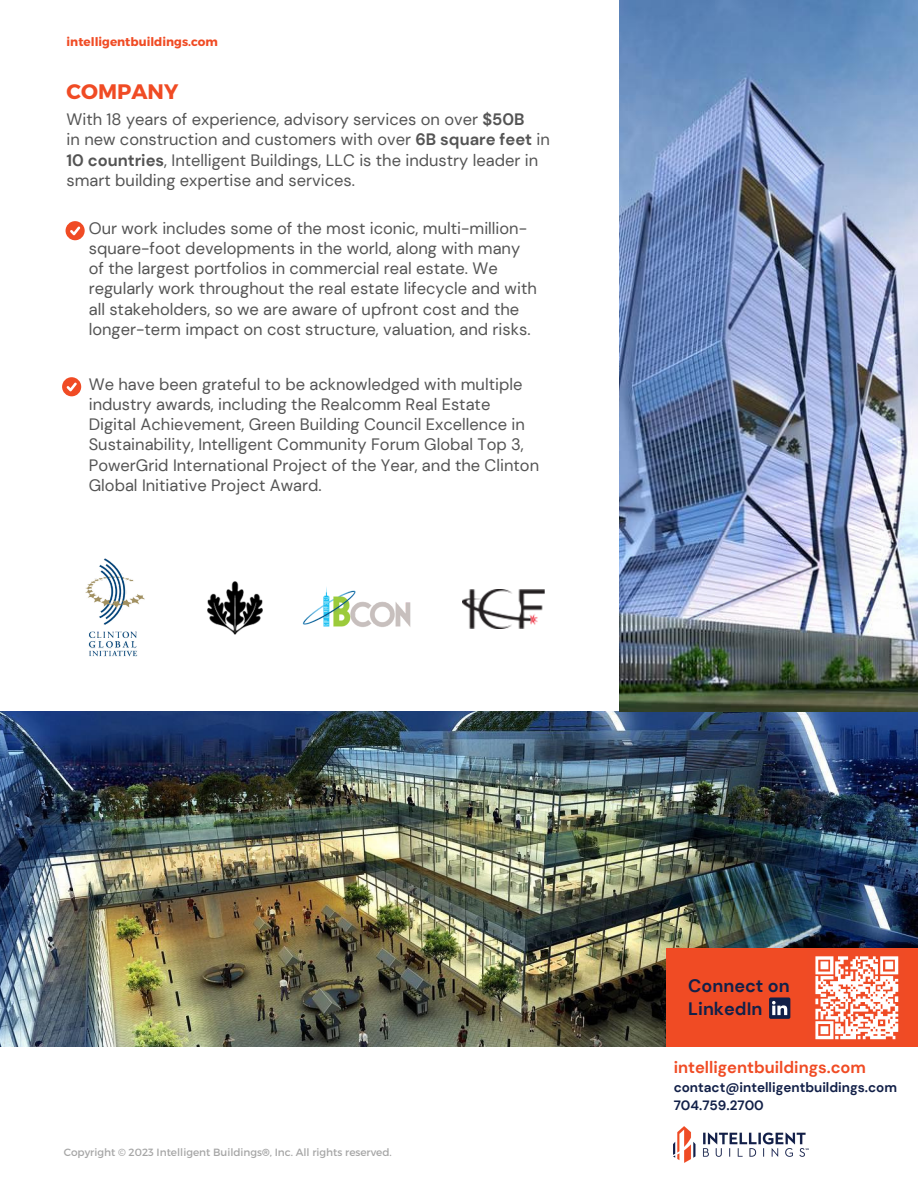
<style>
.page{position:relative;width:918px;height:1188px;background:#fff}
.page>*{position:absolute;margin:0;border:0;box-sizing:border-box;transform-origin:0 0}
.t1{font:700 21px "Montserrat";color:#f04b24}
.t2{font:700 18px "DM Sans";color:#122048}
.t3{font:16.5px/20.2px "DM Sans";color:#545454}
.t4{font:700 16.5px "DM Sans";color:#f04b24}
.t5{font:700 13.5px "DM Sans";color:#122048}
.t6{font:700 12px "Montserrat";color:#f04b24}
.t7{font:10.5px "Montserrat";color:#a6a6a6}
.s1{font-weight:700}
</style>
<div class="page">
<div style="left:66px;top:221px;width:19px;height:19px;background:#f04b24;border-radius:50%"></div>
<svg style="left:70px;top:226px;width:10px;height:9px"></svg>
<div style="left:62px;top:377px;width:19px;height:19px;background:#f04b24;border-radius:50%"></div>
<svg style="left:67px;top:382px;width:10px;height:9px"></svg>
<img style="left:302px;top:587px;width:109px;height:40px">
<img style="left:85px;top:558px;width:60px;height:99px">
<img style="left:462px;top:589px;width:83px;height:40px">
<img style="left:207px;top:581px;width:55px;height:53px">
<img style="left:0;top:712px;width:918px;height:335px">
<img style="left:620px;top:0;width:298px;height:711px">
<img style="left:674px;top:1126px;width:135px;height:36px">
<div style="left:666px;top:948px;width:252px;height:99px;background:#f04b24"></div>
<img style="left:815px;top:956px;width:84px;height:84px">
<svg style="left:769px;top:997px;width:21px;height:22px"></svg>
<p class="t6" style="left:67px;top:34px;width:153px">intelligentbuildings.com</p>
<p class="t1" style="left:67px;top:78px;width:113px">COMPANY</p>
<p class="t3" style="left:67px;top:109px;width:460px">With 18 years of experience, advisory services on over <span class="s1">$50B</span></p>
<p class="t3" style="left:67px;top:130px;width:485px">in new construction and customers with over <span class="s1">6B square feet</span> in<br><span class="s1">10 countries</span>, Intelligent Buildings, LLC is the industry leader in smart building expertise and services.</p>
<p class="t3" style="left:89px;top:218px;width:450px">Our work includes some of the most iconic, multi-million&shy;square-foot developments in the world, along with many of the largest portfolios in commercial real estate. We regularly work throughout the real estate lifecycle and with all stakeholders, so we are aware of upfront cost and the longer-term impact on cost structure, valuation, and risks.</p>
<p class="t3" style="left:89px;top:374px;width:452px">We have been grateful to be acknowledged with multiple industry awards, including the Realcomm Real Estate Digital Achievement, Green Building Council Excellence in Sustainability, Intelligent Community Forum Global Top 3, PowerGrid International Project of the Year, and the Clinton Global Initiative Project Award.</p>
<p class="t7" style="left:64px;top:1146px;width:330px">Copyright © 2023 Intelligent Buildings<span class="s1">®</span>, Inc. All rights reserved.</p>
<p class="t2" style="left:688px;top:974px;width:103px">Connect on</p>
<p class="t2" style="left:688px;top:997px;width:76px">LinkedIn</p>
<p class="t4" style="left:674px;top:1057px;width:194px">intelligentbuildings.com</p>
<p class="t5" style="left:674px;top:1079px;width:225px">contact@intelligentbuildings.com</p>
<p class="t5" style="left:674px;top:1097px;width:92px">704.759.2700</p>
</div>
